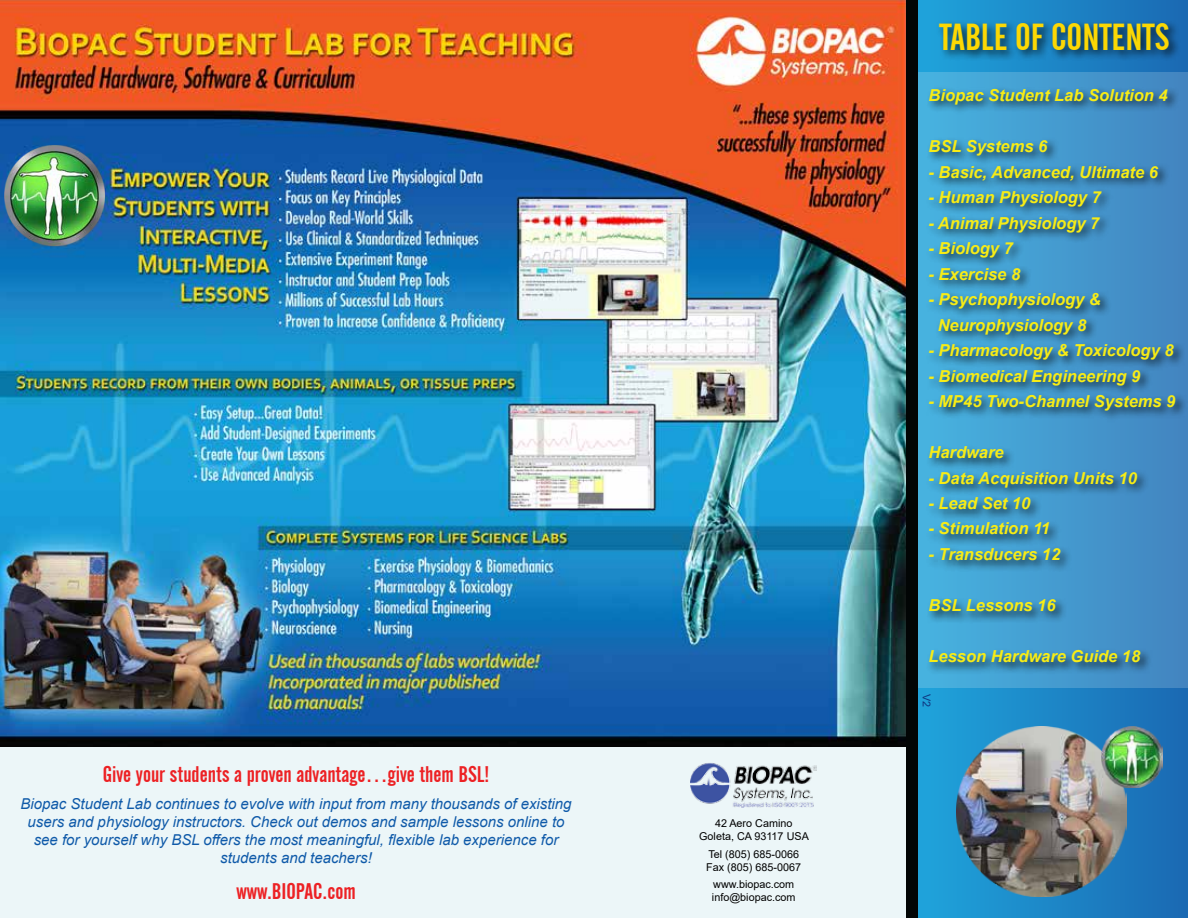
<style>
.page{position:relative;width:1188px;height:918px;background:#fff}
.page>*{position:absolute;margin:0;border:0;box-sizing:border-box;transform-origin:0 0}
.t1{font:37.5px "Alternate Gothic No 2 BT";color:#fcd804}
.t2{font:22.5px "Alternate Gothic No 2 BT";color:#ed2124}
.t3{font:italic 700 16.5px/25.5px "Arial";color:#f7ec16;text-align:center}
.t4{font:italic 15px/18px "Arial";color:#0f5aa9;text-align:center}
.t5{font:10.8px/12.9px "Arial";color:#000}
.t6{font:10.8px "Arial";color:#0f347e}
</style>
<div class="page">
<div style="left:0;top:719px;width:914px;height:199px;background:#ecf6f8"></div>
<img style="left:0;top:0;width:906px;height:747px">
<img style="left:691px;top:763px;width:126px;height:44px">
<svg style="left:918px;top:0;width:270px;height:918px;background:#1c85c6"></svg>
<div style="left:912px;top:72px;width:276px;height:616px;background:linear-gradient(to right,#47b5e1,#4384c0)"></div>
<div style="left:906px;top:0;width:12px;height:918px;background:#020505"></div>
<div style="left:926px;top:20px;width:262px;height:655px;background:#000;opacity:.75"></div>
<img style="left:957px;top:727px;width:170px;height:170px">
<img style="left:1102px;top:727px;width:60px;height:61px">
<img style="left:4px;top:146px;width:101px;height:100px">
<p class="t2" style="left:103px;top:762px;width:388px">Give your students a proven advantage…give them BSL!</p>
<p class="t4" style="left:21px;top:795px;width:553px">Biopac Student Lab continues to evolve with input from many thousands of existing users and physiology instructors. Check out demos and sample lessons online to see for yourself why BSL offers the most meaningful, flexible lab experience for students and teachers!</p>
<p class="t2" style="left:237px;top:879px;width:121px">www.BIOPAC.com</p>
<p class="t5" style="left:699px;top:817px;width:111px;text-align:center">42 Aero Camino<br>Goleta, CA 93117 USA</p>
<p class="t5" style="left:706px;top:848px;width:96px">Tel (805) 685-0066<br>Fax (805) 685-0067</p>
<p class="t5" style="left:712px;top:878px;width:85px">www.biopac.com info@biopac.com</p>
<p class="t1" style="left:940px;top:16px;width:218px">Table of Contents</p>
<p class="t3" style="left:928px;top:83px;width:241px">Biopac Student Lab Solution 4</p>
<p class="t3" style="left:928px;top:134px;width:120px">BSL Systems 6</p>
<p class="t3" style="left:928px;top:160px;width:231px">- Basic, Advanced, Ultimate 6</p>
<p class="t3" style="left:928px;top:185px;width:174px">- Human Physiology 7</p>
<p class="t3" style="left:928px;top:211px;width:172px">- Animal Physiology 7</p>
<p class="t3" style="left:928px;top:236px;width:86px">- Biology 7</p>
<p class="t3" style="left:928px;top:262px;width:93px">- Exercise 8</p>
<p class="t3" style="left:928px;top:287px;width:174px">- Psychophysiology &amp;<br>Neurophysiology 8</p>
<p class="t3" style="left:928px;top:338px;width:247px">- Pharmacology &amp; Toxicology 8</p>
<p class="t3" style="left:928px;top:363px;width:213px">- Biomedical Engineering 9</p>
<p class="t3" style="left:928px;top:389px;width:248px">- MP45 Two-Channel Systems 9</p>
<p class="t3" style="left:928px;top:440px;width:77px">Hardware</p>
<p class="t3" style="left:928px;top:465px;width:210px">- Data Acquisition Units 10</p>
<p class="t3" style="left:928px;top:491px;width:103px">- Lead Set 10</p>
<p class="t3" style="left:928px;top:516px;width:123px">- Stimulation 11</p>
<p class="t3" style="left:928px;top:542px;width:133px">- Transducers 12</p>
<p class="t3" style="left:928px;top:593px;width:129px">BSL Lessons 16</p>
<p class="t3" style="left:928px;top:644px;width:213px">Lesson Hardware Guide 18</p>
<p class="t6" style="left:934px;top:694px;width:15px;rotate:90deg">V2</p>
</div>
